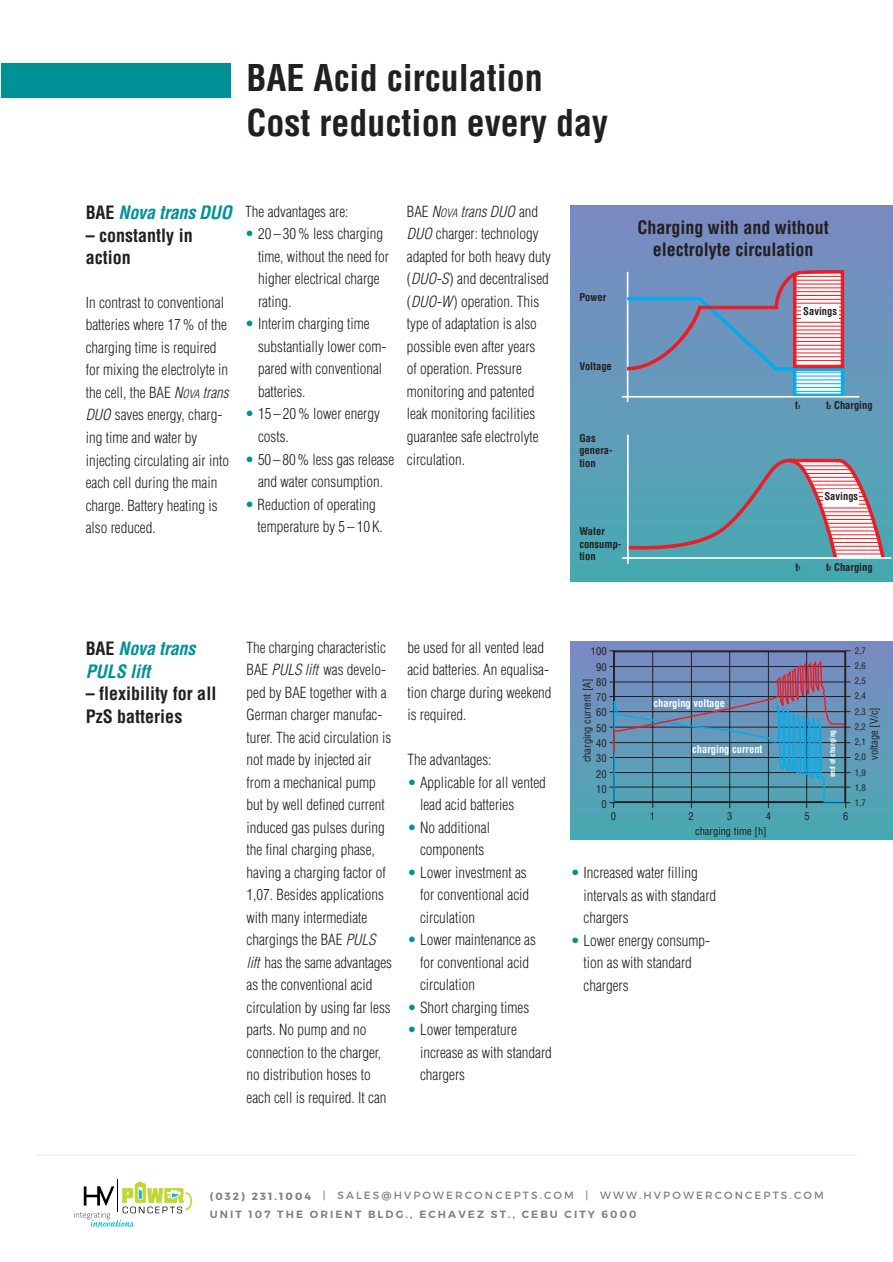
<style>
.page{position:relative;width:893px;height:1262px;background:#fff}
.page>*{position:absolute;margin:0;border:0;box-sizing:border-box;transform-origin:0 0}
.t1{font:700 condensed 36px/45px "Helvetica";color:#231f20}
.t2{font:700 condensed 18px/22.5px "Helvetica";color:#231f20}
.t3{font:italic 700 condensed 18px/22.5px "Helvetica";letter-spacing:-.01em;color:#009196}
.t4{font:300 condensed 15px/22.5px "Helvetica";color:#231f20}
.t5{font:700 condensed 10.5px/12.6px "Helvetica";color:#231f20}
.t6{font:condensed 10.5px/15.3px "Helvetica";color:#231f20;text-align:right}
.t7{font:10.5px "Montserrat";letter-spacing:.2em;color:#808080}
.t8{font:600 10.5px "Montserrat";letter-spacing:.2em;color:#808080}
.t9{font:700 condensed 10.5px "Helvetica";color:#fff}
.t10{font:condensed 8.85px/15.1px "Helvetica";color:#231f20;text-align:justify}
.t11{font:700 condensed 7.5px "Helvetica";color:#fff}
.s1{font-style:normal;color:#231f20}
.s2{font-style:italic}
.s3{font-style:italic;font-size:11.25px}
.s4{color:#009196}
.s5{font-size:5.25px}
.s6{font-weight:700}
</style>
<div class="page">
<hr style="left:36px;top:1154px;width:820px;height:1px;background:#f2f2f2">
<img style="left:570px;top:641px;width:322px;height:199px">
<img style="left:570px;top:206px;width:322px;height:375px">
<div style="left:1px;top:64px;width:229px;height:34px;background:#009196"></div>
<hr style="left:626px;top:272px;width:2px;height:130px;background:#fff">
<svg style="left:627px;top:270px;width:216px;height:126px;background:#8596b8"></svg>
<hr style="left:622px;top:396px;width:237px;height:1px;background:#fff">
<hr style="left:627px;top:435px;width:1px;height:129px;background:#fff">
<svg style="left:628px;top:457px;width:256px;height:100px;background:#73a0af"></svg>
<hr style="left:622px;top:557px;width:269px;height:2px;background:#fff">
<div style="left:788px;top:459px;width:51px;height:3px;border:1px solid #ec1c24"></div>
<div style="left:801px;top:304px;width:37px;height:16px;background:#fff"></div>
<div style="left:613px;top:650px;width:233px;height:153px;border:2px solid #231f20"></div>
<hr style="left:652px;top:651px;width:1px;height:157px;background:#231f20">
<hr style="left:691px;top:651px;width:1px;height:157px;background:#231f20">
<hr style="left:729px;top:651px;width:1px;height:157px;background:#231f20">
<hr style="left:767px;top:651px;width:1px;height:157px;background:#231f20">
<hr style="left:806px;top:651px;width:1px;height:157px;background:#231f20">
<svg style="left:609px;top:658px;width:241px;height:150px;background:#5d8aa9"></svg>
<div style="left:823px;top:489px;width:36px;height:16px;background:#fff"></div>
<hr style="left:118px;top:1179px;width:1px;height:33px;background:#000">
<svg style="left:74px;top:1182px;width:118px;height:44px"></svg>
<h1 class="t1" style="left:246px;top:55px;width:363px">BAE Acid circulation<br>Cost reduction every day</h1>
<p class="t3" style="left:86px;top:201px;width:147px"><span class="s1">BAE</span> Nova trans DUO</p>
<p class="t2" style="left:86px;top:224px;width:108px">– constantly in action</p>
<p class="t4" style="left:86px;top:291px;width:145px">In contrast to conventional batteries where 17% of the charging time is required for mixing the electrolyte in the cell, the BAE <span class="s2">N</span><span class="s3">OVA</span> <span class="s2">trans<br>DUO</span> saves energy, charg&shy;ing time and water by injecting circulating air into each cell during the main charge. Battery heating is also reduced.</p>
<p class="t4" style="left:245px;top:200px;width:105px">The advantages are:</p>
<p class="t4" style="left:258px;top:223px;width:132px;text-indent:-13px"><span class="s4">•</span> 20– 30% less charging time, without the need for higher electrical charge rating.</p>
<p class="t4" style="left:258px;top:313px;width:130px;text-indent:-13px"><span class="s4">•</span> Interim charging time substantially lower com&shy;pared with conventional batteries.</p>
<p class="t4" style="left:258px;top:403px;width:123px;text-indent:-13px"><span class="s4">•</span> 15– 20% lower energy costs.</p>
<p class="t4" style="left:245px;top:448px;width:150px;text-align:center"><span class="s4">•</span> 50–80% less gas release and water consumption.</p>
<p class="t4" style="left:258px;top:493px;width:127px;text-indent:-12px"><span class="s4">•</span> Reduction of operating temperature by 5– 10 K.</p>
<p class="t4" style="left:407px;top:200px;width:146px">BAE <span class="s2">N</span><span class="s3">OVA</span> <span class="s2">trans DUO</span> and<br><span class="s2">DUO</span> charger: technology adapted for both heavy duty (<span class="s2">DUO-S</span>) and decentralised (<span class="s2">DUO-W</span>) operation. This type of adaptation is also possible even after years<br>of operation. Pressure monitoring and patented leak monitoring facilities guarantee safe electrolyte circulation.</p>
<p class="t5" style="left:579px;top:291px;width:28px">Power</p>
<p class="t2" style="left:637px;top:216px;width:193px;text-align:center">Charging with and without electrolyte circulation</p>
<p class="t5" style="left:803px;top:305px;width:35px">Savings</p>
<p class="t5" style="left:579px;top:359px;width:34px">Voltage</p>
<p class="t5" style="left:579px;top:432px;width:35px">Gas genera&shy;tion</p>
<p class="t5" style="left:579px;top:525px;width:43px">Water consump&shy;tion</p>
<p class="t5" style="left:795px;top:399px;width:7px">t<span class="s5">1</span></p>
<p class="t5" style="left:826px;top:399px;width:48px">t<span class="s5">2</span> Charging</p>
<p class="t5" style="left:824px;top:490px;width:35px">Savings</p>
<p class="t5" style="left:795px;top:560px;width:7px">t<span class="s5">1</span></p>
<p class="t5" style="left:826px;top:560px;width:48px">t<span class="s5">2</span> Charging</p>
<p class="t3" style="left:86px;top:637px;width:111px"><span class="s1">BAE</span> Nova trans<br>PULS lift</p>
<p class="t2" style="left:86px;top:682px;width:132px">– flexibility for all<br>PzS batteries</p>
<p class="t4" style="left:246px;top:636px;width:147px">The charging characteristic<br>BAE <span class="s2">PULS lift</span> was develo&shy;ped by BAE together with a<br>German charger manufac&shy;turer. The acid circulation is not made by injected air from a mechanical pump but by well defined current induced gas pulses during the final charging phase, having a charging factor of<br>1,07. Besides applications with many intermediate chargings the BAE <span class="s2">PULS lift</span> has the same advantages as the conventional acid circulation by using far less parts. No pump and no connection to the charger, no distribution hoses to each cell is required. It can</p>
<p class="t4" style="left:407px;top:636px;width:146px">be used for all vented lead acid batteries. An equalisa&shy;tion charge during weekend is required.</p>
<p class="t4" style="left:407px;top:748px;width:86px">The advantages:</p>
<p class="t4" style="left:420px;top:771px;width:127px;text-indent:-13px"><span class="s4">•</span> Applicable for all vented lead acid batteries</p>
<p class="t4" style="left:407px;top:816px;width:84px;text-align:center"><span class="s4">•</span> No additional components</p>
<p class="t4" style="left:420px;top:861px;width:111px;text-indent:-13px"><span class="s4">•</span> Lower investment as for conventional acid circulation</p>
<p class="t4" style="left:420px;top:928px;width:117px;text-indent:-13px"><span class="s4">•</span> Lower maintenance as for conventional acid circulation</p>
<p class="t4" style="left:407px;top:996px;width:123px"><span class="s4">•</span> Short charging times</p>
<p class="t4" style="left:420px;top:1018px;width:133px;text-indent:-13px"><span class="s4">•</span> Lower temperature increase as with standard chargers</p>
<p class="t6" style="left:591px;top:643px;width:17px">100<br>90<br>80<br>70<br>60<br>50<br>40<br>30<br>20<br>10<br>0</p>
<p class="t10" style="left:854px;top:643px;width:13px">2,7<br>2,6<br>2,5<br>2,4<br>2,3<br>2,2<br>2,1<br>2,0<br>1,9<br>1,8<br>1,7</p>
<p class="t6" style="left:611px;top:808px;width:7px">0</p>
<p class="t6" style="left:649px;top:808px;width:7px">1</p>
<p class="t6" style="left:688px;top:808px;width:7px">2</p>
<p class="t6" style="left:727px;top:808px;width:7px">3</p>
<p class="t6" style="left:765px;top:808px;width:7px">4</p>
<p class="t6" style="left:804px;top:808px;width:7px">5</p>
<p class="t6" style="left:843px;top:808px;width:7px">6</p>
<p class="t6" style="left:579px;top:762px;width:85px;rotate:-90deg">charging current [A]</p>
<p class="t9" style="left:653px;top:696px;width:73px">charging voltage</p>
<p class="t9" style="left:692px;top:742px;width:72px">charging current</p>
<p class="t6" style="left:866px;top:760px;width:54px;rotate:-90deg">voltage [V/c]</p>
<p class="t11" style="left:827px;top:777px;width:49px;rotate:-90deg">end of charging</p>
<p class="t6" style="left:695px;top:823px;width:73px">charging time [h]</p>
<p class="t4" style="left:583px;top:861px;width:134px;text-indent:-13px"><span class="s4">•</span> Increased water filling intervals as with standard chargers</p>
<p class="t4" style="left:583px;top:929px;width:128px;text-indent:-13px"><span class="s4">•</span> Lower energy consump&shy;tion as with standard chargers</p>
<p class="t7" style="left:210px;top:1188px;width:615px"><span class="s6">(032) 231.1004</span> | SALES@HVPOWERCONCEPTS.COM | WWW.HVPOWERCONCEPTS.COM</p>
<p class="t8" style="left:210px;top:1207px;width:428px">UNIT 107 THE ORIENT BLDG., ECHAVEZ ST., CEBU CITY 6000</p>
</div>
